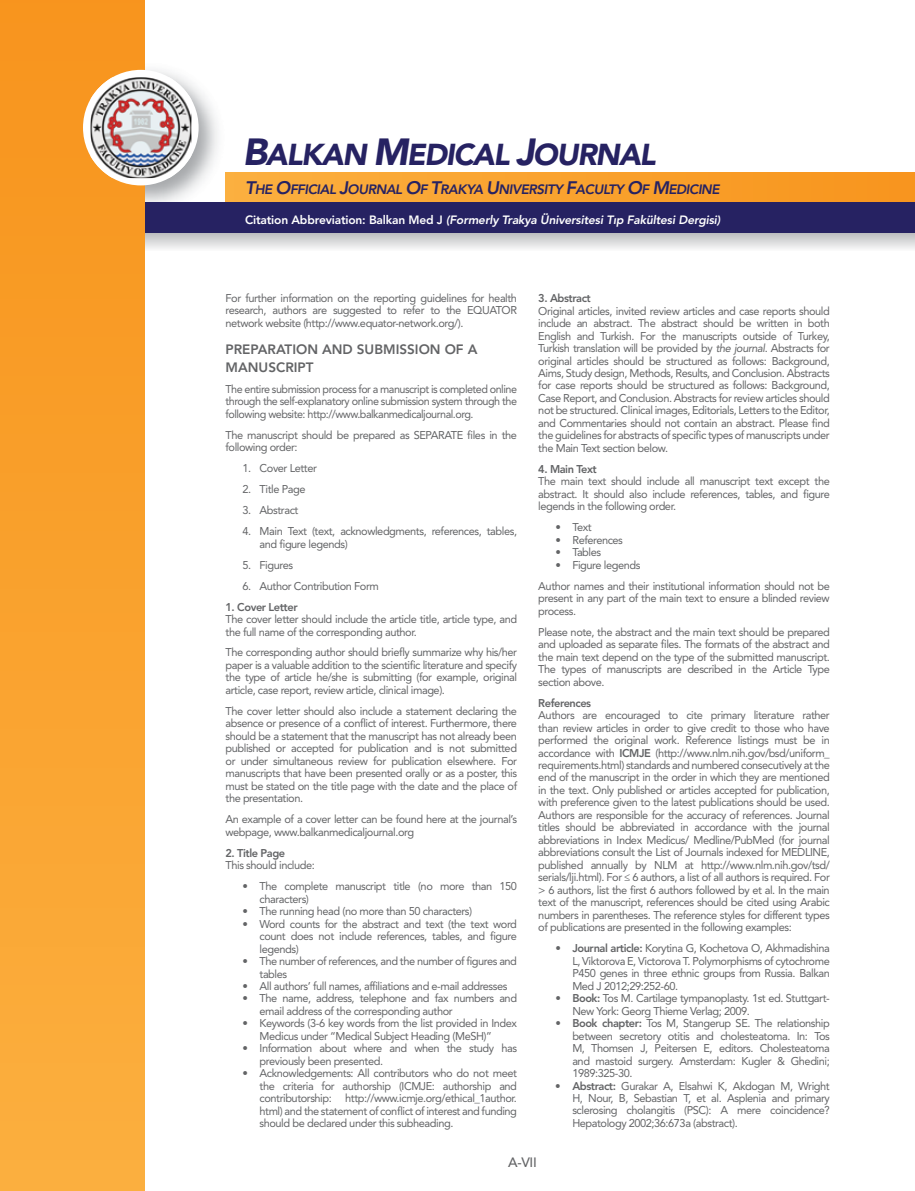
<style>
.page{position:relative;width:915px;height:1191px;background:#fff}
.page>*{position:absolute;margin:0;border:0;box-sizing:border-box;transform-origin:0 0}
.t1{font:italic 900 30px "Avenir LT Std";letter-spacing:-.045em;color:#262262}
.t2{font:italic 800 13.5px "Avenir LT Std";letter-spacing:-.035em;color:#262262}
.t3{font:800 13.5px/18.1px "Avenir LT Std";color:#636466}
.t4{font:500 13.5px "Avenir LT Std";color:#636466}
.t5{font:italic 800 12px "Avenir LT Std";letter-spacing:-.015em;color:#fff}
.t6{font:11.25px/12.5px "Avenir LT Std";letter-spacing:-.04em;color:#636466;text-align:justify}
.t7{font:11.25px/12.5px "Avenir LT Std";letter-spacing:-.04em;color:#636466;text-align:justify;scale:.96 1}
.t8{font:800 11.25px "Avenir LT Std";letter-spacing:-.04em;color:#636466}
.s1{font-size:37.5px}
.s2{font-size:18px}
.s3{font-style:normal}
.s4{font-style:italic}
.s5{font-weight:800}
</style>
<div class="page">
<img style="left:144px;top:59px;width:81px;height:144px">
<div style="left:225px;top:172px;width:689px;height:31px;background:linear-gradient(to right,#fbb03f,#f8941d)"></div>
<svg style="left:144px;top:233px;width:770px;height:18px"></svg>
<div style="left:0;top:203px;width:914px;height:30px;background:#262262"></div>
<div style="left:0;top:0;width:144px;height:1191px;background:linear-gradient(to bottom,#f8941d,#fbaf3f)"></div>
<div style="left:83px;top:70px;width:115px;height:115px;background:#fff;border-radius:50%"></div>
<img style="left:91px;top:77px;width:100px;height:101px">
<h1 class="t1" style="left:243px;top:136px;width:414px"><span class="s1">B</span>ALKAN <span class="s1">M</span>EDICAL <span class="s1">J</span>OURNAL</h1>
<p class="t2" style="left:245px;top:181px;width:476px"><span class="s2">T</span>HE <span class="s2">O</span>FFICIAL <span class="s2">J</span>OURNAL <span class="s2">O</span>F <span class="s2">T</span>RAKYA <span class="s2">U</span>NIVERSITY <span class="s2">F</span>ACULTY <span class="s2">O</span>F <span class="s2">M</span>EDICINE</p>
<p class="t5" style="left:245px;top:212px;width:476px"><span class="s3">Citation Abbreviation: Balkan Med J</span> (Formerly Trakya Üniversitesi Tıp Fakültesi Dergisi)</p>
<p class="t6" style="left:225px;top:292px;width:293px">For further information on the reporting guidelines for health research, authors are suggested to refer to the EQUATOR network website (http://www.equator-network.org/).</p>
<p class="t3" style="left:225px;top:340px;width:253px">PREPARATION AND SUBMISSION OF A<br>MANUSCRIPT</p>
<p class="t7" style="left:225px;top:383px;width:305px">The entire submission process for a manuscript is completed online through the self-explanatory online submission system through the following website: http://www.balkanmedicaljournal.org.</p>
<p class="t6" style="left:225px;top:428px;width:293px">The manuscript should be prepared as SEPARATE files in the following order:</p>
<p class="t6" style="left:242px;top:462px;width:76px">1. Cover Letter</p>
<p class="t6" style="left:242px;top:483px;width:64px">2. Title Page</p>
<p class="t6" style="left:242px;top:504px;width:57px">3. Abstract</p>
<p class="t6" style="left:259px;top:525px;width:259px;text-indent:-17px">4. Main Text (text, acknowledgments, references, tables, and figure legends)</p>
<p class="t6" style="left:242px;top:558px;width:52px">5. Figures</p>
<p class="t6" style="left:242px;top:579px;width:138px">6. Author Contribution Form</p>
<p class="t8" style="left:225px;top:600px;width:74px">1. Cover Letter</p>
<p class="t6" style="left:225px;top:613px;width:293px">The cover letter should include the article title, article type, and the full name of the corresponding author.</p>
<p class="t6" style="left:225px;top:646px;width:293px">The corresponding author should briefly summarize why his/her paper is a valuable addition to the scientific literature and specify the type of article he/she is submitting (for example, original article, case report, review article, clinical image).</p>
<p class="t6" style="left:225px;top:705px;width:293px">The cover letter should also include a statement declaring the absence or presence of a conflict of interest. Furthermore, there should be a statement that the manuscript has not already been published or accepted for publication and is not submitted or under simultaneous review for publication elsewhere. For manuscripts that have been presented orally or as a poster, this must be stated on the title page with the date and the place of the presentation.</p>
<p class="t6" style="left:225px;top:813px;width:293px">An example of a cover letter can be found here at the journal’s webpage, www.balkanmedicaljournal.org</p>
<p class="t8" style="left:225px;top:846px;width:61px">2. Title Page</p>
<p class="t6" style="left:225px;top:859px;width:91px">This should include:</p>
<p class="t6" style="left:259px;top:880px;width:259px;text-indent:-17px">• The complete manuscript title (no more than 150 characters)</p>
<p class="t6" style="left:242px;top:905px;width:231px">• The running head (no more than 50 characters)</p>
<p class="t6" style="left:259px;top:917px;width:259px;text-indent:-17px">• Word counts for the abstract and text (the text word count does not include references, tables, and figure legends)</p>
<p class="t6" style="left:259px;top:955px;width:259px;text-indent:-17px">• The number of references, and the number of figures and tables</p>
<p class="t6" style="left:242px;top:980px;width:266px">• All authors’ full names, affiliations and e-mail addresses</p>
<p class="t6" style="left:259px;top:992px;width:259px;text-indent:-17px">• The name, address, telephone and fax numbers and email address of the corresponding author</p>
<p class="t6" style="left:259px;top:1017px;width:259px;text-indent:-17px">• Keywords (3-6 key words from the list provided in Index<br>Medicus under “Medical Subject Heading (MeSH)”</p>
<p class="t6" style="left:259px;top:1042px;width:259px;text-indent:-17px">• Information about where and when the study has previously been presented.</p>
<p class="t6" style="left:259px;top:1067px;width:259px;text-indent:-17px">• Acknowledgements: All contributors who do not meet the criteria for authorship (ICMJE: authorship and contributorship: http://www.icmje.org/ethical_1author. html) and the statement of conflict of interest and funding should be declared under this subheading.</p>
<p class="t8" style="left:538px;top:291px;width:54px">3. Abstract</p>
<p class="t6" style="left:538px;top:304px;width:293px">Original articles, invited review articles and case reports should include an abstract. The abstract should be written in both English and Turkish. For the manuscripts outside of Turkey, Turkish translation will be provided by <span class="s4">the journal</span>. Abstracts for original articles should be structured as follows: Background, Aims, Study design, Methods, Results, and Conclusion. Abstracts for case reports should be structured as follows: Background, Case Report, and Conclusion. Abstracts for review articles should not be structured. Clinical images, Editorials, Letters to the Editor, and Commentaries should not contain an abstract. Please find the guidelines for abstracts of specific types of manuscripts under the Main Text section below.</p>
<p class="t8" style="left:538px;top:462px;width:60px">4. Main Text</p>
<p class="t6" style="left:538px;top:475px;width:293px">The main text should include all manuscript text except the abstract. It should also include references, tables, and figure legends in the following order.</p>
<p class="t6" style="left:555px;top:521px;width:38px">• Text</p>
<p class="t6" style="left:555px;top:533px;width:69px">• References</p>
<p class="t6" style="left:555px;top:546px;width:47px">• Tables</p>
<p class="t6" style="left:538px;top:554px;width:293px;line-height:21px;text-indent:17px">• Figure legends<br>Author names and their institutional information should not be</p>
<p class="t6" style="left:538px;top:592px;width:293px">present in any part of the main text to ensure a blinded review process.</p>
<p class="t6" style="left:538px;top:625px;width:293px">Please note, the abstract and the main text should be prepared and uploaded as separate files. The formats of the abstract and the main text depend on the type of the submitted manuscript.<br>The types of manuscripts are described in the Article Type section above.</p>
<p class="t8" style="left:538px;top:696px;width:54px">References</p>
<p class="t6" style="left:538px;top:709px;width:293px">Authors are encouraged to cite primary literature rather than review articles in order to give credit to those who have performed the original work. Reference listings must be in accordance with <span class="s5">ICMJE</span> (http://www.nlm.nih.gov/bsd/uniform_ requirements.html) standards and numbered consecutively at the end of the manuscript in the order in which they are mentioned in the text. Only published or articles accepted for publication, with preference given to the latest publications should be used.<br>Authors are responsible for the accuracy of references. Journal titles should be abbreviated in accordance with the journal abbreviations in Index Medicus/ Medline/PubMed (for journal abbreviations consult the List of Journals indexed for MEDLINE, published annually by NLM at http://www.nlm.nih.gov/tsd/ serials/lji.html). For ≤ 6 authors, a list of all authors is required. For &gt; 6 authors, list the first 6 authors followed by et al. In the main text of the manuscript, references should be cited using Arabic numbers in parentheses. The reference styles for different types of publications are presented in the following examples:</p>
<p class="t6" style="left:572px;top:942px;width:259px;text-indent:-17px"><span class="s5">• Journal article:</span> Korytina G, Kochetova O, Akhmadishina L, Viktorova E, Victorova T. Polymorphisms of cytochrome P450 genes in three ethnic groups from Russia. Balkan Med J 2012;29:252-60.</p>
<p class="t6" style="left:572px;top:992px;width:259px;text-indent:-17px"><span class="s5">• Book:</span> Tos M. Cartilage tympanoplasty. 1st ed. Stuttgart-<br>New York: Georg Thieme Verlag; 2009.</p>
<p class="t6" style="left:572px;top:1017px;width:259px;text-indent:-17px"><span class="s5">• Book chapter:</span> Tos M, Stangerup SE. The relationship between secretory otitis and cholesteatoma. In: Tos M, Thomsen J, Peitersen E, editors. Cholesteatoma and mastoid surgery. Amsterdam: Kugler &amp; Ghedini; 1989:325-30.</p>
<p class="t6" style="left:572px;top:1079px;width:259px;text-indent:-17px"><span class="s5">• Abstract:</span> Gurakar A, Elsahwi K, Akdogan M, Wright H, Nour, B, Sebastian T, et al. Asplenia and primary sclerosing cholangitis (PSC): A mere coincidence?<br>Hepatology 2002;36:673a (abstract).</p>
<p class="t4" style="left:508px;top:1154px;width:30px">A-VII</p>
</div>
